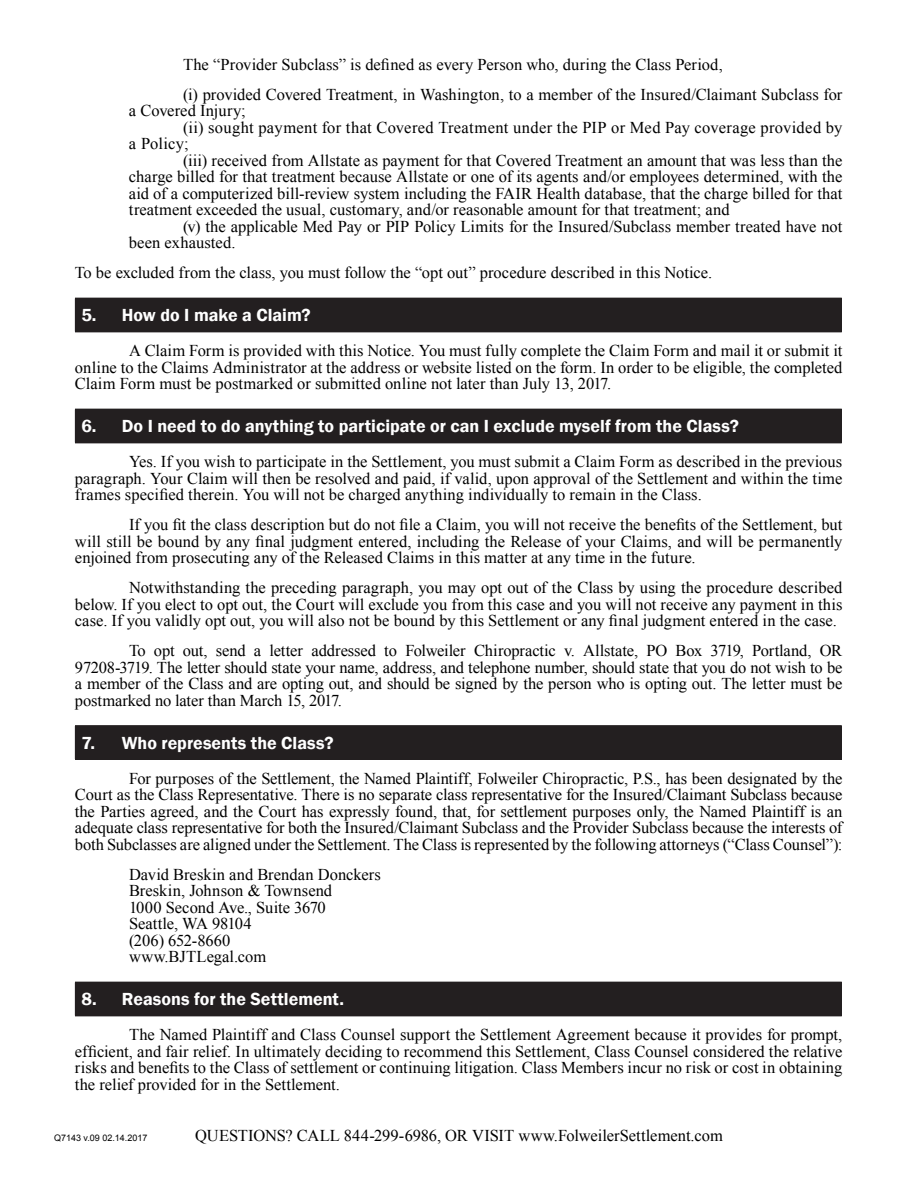
<style>
.page{position:relative;width:918px;height:1188px;background:#fff}
.page>*{position:absolute;margin:0;border:0;box-sizing:border-box;transform-origin:0 0}
.t1{font:600 18px "Franklin Gothic";color:#fff}
.t2{font:16.5px/16.5px "Times New Roman";color:#000;text-align:justify}
.t3{font:16.5px "Times New Roman";letter-spacing:.02em;color:#000}
.t4{font:9px "Arial";color:#000}
</style>
<div class="page">
<div style="left:75px;top:298px;width:766px;height:34px;background:#231f20"></div>
<hr style="left:75px;top:298px;width:767px;height:1px;background:#231f20">
<hr style="left:841px;top:299px;width:1px;height:33px;background:#231f20">
<hr style="left:75px;top:332px;width:767px;height:1px;background:#231f20">
<div style="left:75px;top:409px;width:766px;height:34px;background:#231f20"></div>
<hr style="left:75px;top:409px;width:767px;height:1px;background:#231f20">
<hr style="left:841px;top:410px;width:1px;height:33px;background:#231f20">
<hr style="left:75px;top:443px;width:767px;height:1px;background:#231f20">
<div style="left:75px;top:726px;width:766px;height:33px;background:#231f20"></div>
<hr style="left:75px;top:725px;width:767px;height:1px;background:#231f20">
<hr style="left:841px;top:726px;width:1px;height:33px;background:#231f20">
<hr style="left:75px;top:759px;width:767px;height:1px;background:#231f20">
<div style="left:75px;top:982px;width:766px;height:34px;background:#231f20"></div>
<hr style="left:75px;top:982px;width:767px;height:1px;background:#231f20">
<hr style="left:841px;top:983px;width:1px;height:33px;background:#231f20">
<hr style="left:75px;top:1016px;width:767px;height:1px;background:#231f20">
<p class="t2" style="left:183px;top:49px;width:661px;line-height:30px">The “Provider Subclass” is defined as every Person who, during the Class Period,<br>(i) provided Covered Treatment, in Washington, to a member of the Insured/Claimant Subclass for</p>
<p class="t2" style="left:129px;top:102px;width:118px">a Covered Injury;</p>
<p class="t3" style="left:183px;top:116px;width:661px">(ii) sought payment for that Covered Treatment under the PIP or Med Pay coverage provided by</p>
<p class="t2" style="left:129px;top:135px;width:61px">a Policy;</p>
<p class="t2" style="left:183px;top:152px;width:661px">(iii) received from Allstate as payment for that Covered Treatment an amount that was less than the</p>
<p class="t2" style="left:129px;top:168px;width:715px">charge billed for that treatment because Allstate or one of its agents and/or employees determined, with the</p>
<p class="t2" style="left:129px;top:185px;width:715px">aid of a computerized bill-review system including the FAIR Health database, that the charge billed for that</p>
<p class="t2" style="left:129px;top:201px;width:602px">treatment exceeded the usual, customary, and/or reasonable amount for that treatment; and</p>
<p class="t2" style="left:183px;top:218px;width:661px">(v) the applicable Med Pay or PIP Policy Limits for the Insured/Subclass member treated have not</p>
<p class="t2" style="left:129px;top:234px;width:108px">been exhausted.</p>
<p class="t2" style="left:75px;top:264px;width:639px">To be excluded from the class, you must follow the “opt out” procedure described in this Notice.</p>
<p class="t1" style="left:81px;top:304px;width:231px">5. How do I make a Claim?</p>
<p class="t2" style="left:75px;top:342px;width:769px;text-indent:54px">A Claim Form is provided with this Notice. You must fully complete the Claim Form and mail it or submit it online to the Claims Administrator at the address or website listed on the form. In order to be eligible, the completed Claim Form must be postmarked or submitted online not later than July 13, 2017.</p>
<p class="t1" style="left:81px;top:415px;width:659px">6. Do I need to do anything to participate or can I exclude myself from the Class?</p>
<p class="t2" style="left:75px;top:453px;width:769px;text-indent:54px">Yes. If you wish to participate in the Settlement, you must submit a Claim Form as described in the previous paragraph. Your Claim will then be resolved and paid, if valid, upon approval of the Settlement and within the time frames specified therein. You will not be charged anything individually to remain in the Class.</p>
<p class="t2" style="left:75px;top:516px;width:769px;text-indent:54px">If you fit the class description but do not file a Claim, you will not receive the benefits of the Settlement, but will still be bound by any final judgment entered, including the Release of your Claims, and will be permanently enjoined from prosecuting any of the Released Claims in this matter at any time in the future.</p>
<p class="t2" style="left:75px;top:579px;width:769px;text-indent:54px">Notwithstanding the preceding paragraph, you may opt out of the Class by using the procedure described below. If you elect to opt out, the Court will exclude you from this case and you will not receive any payment in this case. If you validly opt out, you will also not be bound by this Settlement or any final judgment entered in the case.</p>
<p class="t2" style="left:75px;top:642px;width:769px;text-indent:54px">To opt out, send a letter addressed to Folweiler Chiropractic v. Allstate, PO Box 3719, Portland, OR 97208-3719. The letter should state your name, address, and telephone number, should state that you do not wish to be a member of the Class and are opting out, and should be signed by the person who is opting out. The letter must be postmarked no later than March 15, 2017.</p>
<p class="t1" style="left:81px;top:732px;width:254px">7. Who represents the Class?</p>
<p class="t2" style="left:75px;top:770px;width:769px;text-indent:54px">For purposes of the Settlement, the Named Plaintiff, Folweiler Chiropractic, P.S., has been designated by the Court as the Class Representative. There is no separate class representative for the Insured/Claimant Subclass because the Parties agreed, and the Court has expressly found, that, for settlement purposes only, the Named Plaintiff is an adequate class representative for both the Insured/Claimant Subclass and the Provider Subclass because the interests of both Subclasses are aligned under the Settlement. The Class is represented by the following attorneys (“Class Counsel”):</p>
<p class="t2" style="left:129px;top:866px;width:254px;text-align:left">David Breskin and Brendan Donckers<br>Breskin, Johnson &amp; Townsend<br>1000 Second Ave., Suite 3670<br>Seattle, WA 98104<br>(206) 652-8660<br>www.BJTLegal.com</p>
<p class="t1" style="left:81px;top:988px;width:264px">8. Reasons for the Settlement.</p>
<p class="t2" style="left:75px;top:1026px;width:769px;text-indent:54px">The Named Plaintiff and Class Counsel support the Settlement Agreement because it provides for prompt, efficient, and fair relief. In ultimately deciding to recommend this Settlement, Class Counsel considered the relative risks and benefits to the Class of settlement or continuing litigation. Class Members incur no risk or cost in obtaining the relief provided for in the Settlement.</p>
<p class="t4" style="left:54px;top:1131px;width:95px">Q7143 v.09 02.14.2017</p>
<p class="t2" style="left:195px;top:1127px;width:529px">QUESTIONS? CALL 844-299-6986, OR VISIT www.FolweilerSettlement.com</p>
</div>
